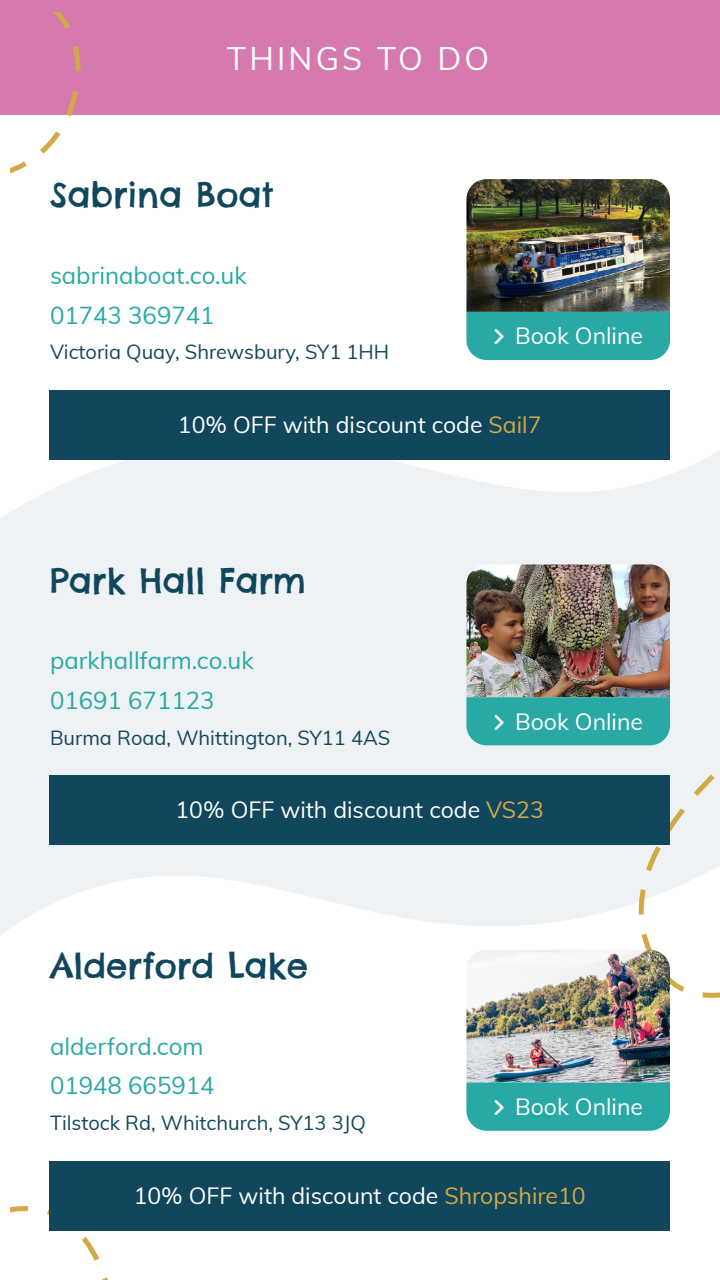
<style>
.page{position:relative;width:720px;height:1280px;background:#fff}
.page>*{position:absolute;margin:0;border:0;box-sizing:border-box;transform-origin:0 0}
.t1{font:34px "Chelsea Market";color:#11475c}
.t2{font:32px "Muli";letter-spacing:.1em;color:#fff}
.t3{font:24px/39.5px "Muli";color:#29a9a5}
.t4{font:23px "Muli";color:#fff}
.t5{font:20px "Muli";color:#11475c}
.s1{color:#d3a945}
</style>
<div class="page">
<svg style="left:0;top:706px;width:466px;height:229px;fill:#eef2f4"></svg>
<div style="left:0;top:451px;width:719px;height:255px;background:#eef2f4"></div>
<div style="left:0;top:0;width:719px;height:115px;background:#d679af"></div>
<svg style="left:11px;top:13px;width:117px;height:1267px"></svg>
<img style="left:466px;top:179px;width:204px;height:133px">
<div style="left:50px;top:390px;width:620px;height:69px;background:#11475c"></div>
<img style="left:466px;top:564px;width:204px;height:133px">
<div style="left:50px;top:775px;width:620px;height:69px;background:#11475c"></div>
<img style="left:466px;top:1056px;width:204px;height:27px">
<div style="left:50px;top:1161px;width:620px;height:68px;background:#11475c"></div>
<div style="left:466px;top:312px;width:204px;height:48px;background:#29a9a5"></div>
<svg style="left:466px;top:697px;width:254px;height:359px"></svg>
<div style="left:466px;top:1083px;width:204px;height:48px;background:#29a9a5"></div>
<h2 class="t2" style="left:227px;top:35px;width:264px">THINGS TO DO</h2>
<h1 class="t1" style="left:50px;top:173px;width:225px">Sabrina Boat</h1>
<p class="t3" style="left:50px;top:255px;width:198px">sabrinaboat.co.uk<br>01743 369741</p>
<p class="t5" style="left:50px;top:337px;width:341px">Victoria Quay, Shrewsbury, SY1 1HH</p>
<p class="t4" style="left:515px;top:319px;width:129px">Book Online</p>
<p class="t4" style="left:178px;top:408px;width:365px">10% OFF with discount code <span class="s1">Sail7</span></p>
<h1 class="t1" style="left:50px;top:559px;width:258px">Park Hall Farm</h1>
<p class="t3" style="left:50px;top:640px;width:205px">parkhallfarm.co.uk<br>01691 671123</p>
<p class="t5" style="left:50px;top:723px;width:342px">Burma Road, Whittington, SY11 4AS</p>
<p class="t4" style="left:515px;top:705px;width:129px">Book Online</p>
<p class="t4" style="left:176px;top:793px;width:370px">10% OFF with discount code <span class="s1">VS23</span></p>
<h1 class="t1" style="left:50px;top:944px;width:259px">Alderford Lake</h1>
<p class="t3" style="left:50px;top:1025px;width:166px">alderford.com<br>01948 665914</p>
<p class="t5" style="left:50px;top:1108px;width:317px">Tilstock Rd, Whitchurch, SY13 3JQ</p>
<p class="t4" style="left:515px;top:1090px;width:129px">Book Online</p>
<p class="t4" style="left:134px;top:1179px;width:454px">10% OFF with discount code <span class="s1">Shropshire10</span></p>
</div>
